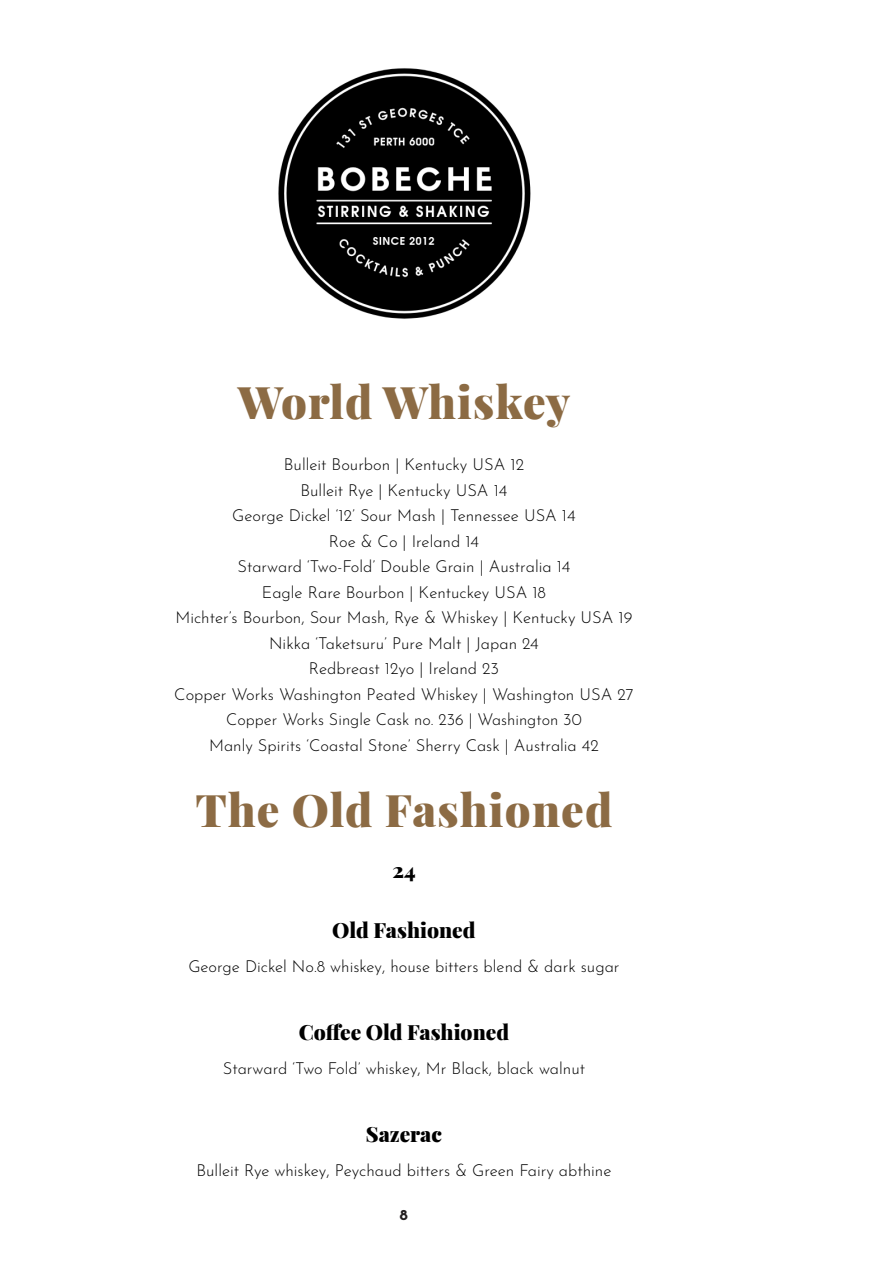
<style>
.page{position:relative;width:893px;height:1263px;background:#fff}
.page>*{position:absolute;margin:0;border:0;box-sizing:border-box;transform-origin:0 0}
.t1{font:900 45px "Playfair Display";letter-spacing:.025em;color:#8c6b44}
.Body_Left{font:900 21px "Playfair Display";color:#000}
.Body_Copy{font:300 16.5px "Josefin Sans";color:#000}
.Body_Left-2{font:300 16.5px "Josefin Sans";color:#000}
.t2{font:700 15px "Josefin Sans";color:#231f20}
</style>
<div class="page">
<img style="left:278px;top:68px;width:253px;height:251px">
<p class="t1" style="left:238px;top:367px;width:334px">World Whiskey</p>
<p class="Body_Copy" style="left:284px;top:452px;width:242px">Bulleit Bourbon | Kentucky USA 12</p>
<p class="Body_Copy" style="left:300px;top:478px;width:208px">Bulleit Rye | Kentucky USA 14</p>
<p class="Body_Copy" style="left:232px;top:503px;width:345px">George Dickel ‘12’ Sour Mash | Tennessee USA 14</p>
<p class="Body_Copy" style="left:329px;top:529px;width:152px">Roe &amp; Co | Ireland 14</p>
<p class="Body_Copy" style="left:237px;top:554px;width:335px">Starward ‘Two-Fold’ Double Grain | Australia 14</p>
<p class="Body_Copy" style="left:262px;top:580px;width:286px">Eagle Rare Bourbon | Kentuckey USA 18</p>
<p class="Body_Copy" style="left:175px;top:605px;width:459px">Michter’s Bourbon, Sour Mash, Rye &amp; Whiskey | Kentucky USA 19</p>
<p class="Body_Copy" style="left:269px;top:631px;width:271px">Nikka ‘Taketsuru’ Pure Malt | Japan 24</p>
<p class="Body_Copy" style="left:309px;top:656px;width:192px">Redbreast 12yo | Ireland 23</p>
<p class="Body_Copy" style="left:174px;top:682px;width:461px">Copper Works Washington Peated Whiskey | Washington USA 27</p>
<p class="Body_Copy" style="left:226px;top:707px;width:357px">Copper Works Single Cask no. 236 | Washington 30</p>
<p class="Body_Copy" style="left:209px;top:733px;width:391px">Manly Spirits ‘Coastal Stone’ Sherry Cask | Australia 42</p>
<p class="t1" style="left:195px;top:775px;width:418px">The Old Fashioned</p>
<p class="Body_Left" style="left:392px;top:854px;width:25px">24</p>
<p class="Body_Left" style="left:332px;top:913px;width:145px">Old Fashioned</p>
<p class="Body_Left-2" style="left:188px;top:954px;width:433px">George Dickel No.8 whiskey, house bitters blend &amp; dark sugar</p>
<p class="Body_Left" style="left:299px;top:1015px;width:212px">Coffee Old Fashioned</p>
<p class="Body_Left-2" style="left:223px;top:1056px;width:364px">Starward ‘Two Fold’ whiskey, Mr Black, black walnut</p>
<p class="Body_Left" style="left:366px;top:1117px;width:78px">Sazerac</p>
<p class="Body_Left-2" style="left:196px;top:1158px;width:416px">Bulleit Rye whiskey, Peychaud bitters &amp; Green Fairy abthine</p>
<p class="t2" style="left:400px;top:1204px;width:9px">8</p>
</div>
